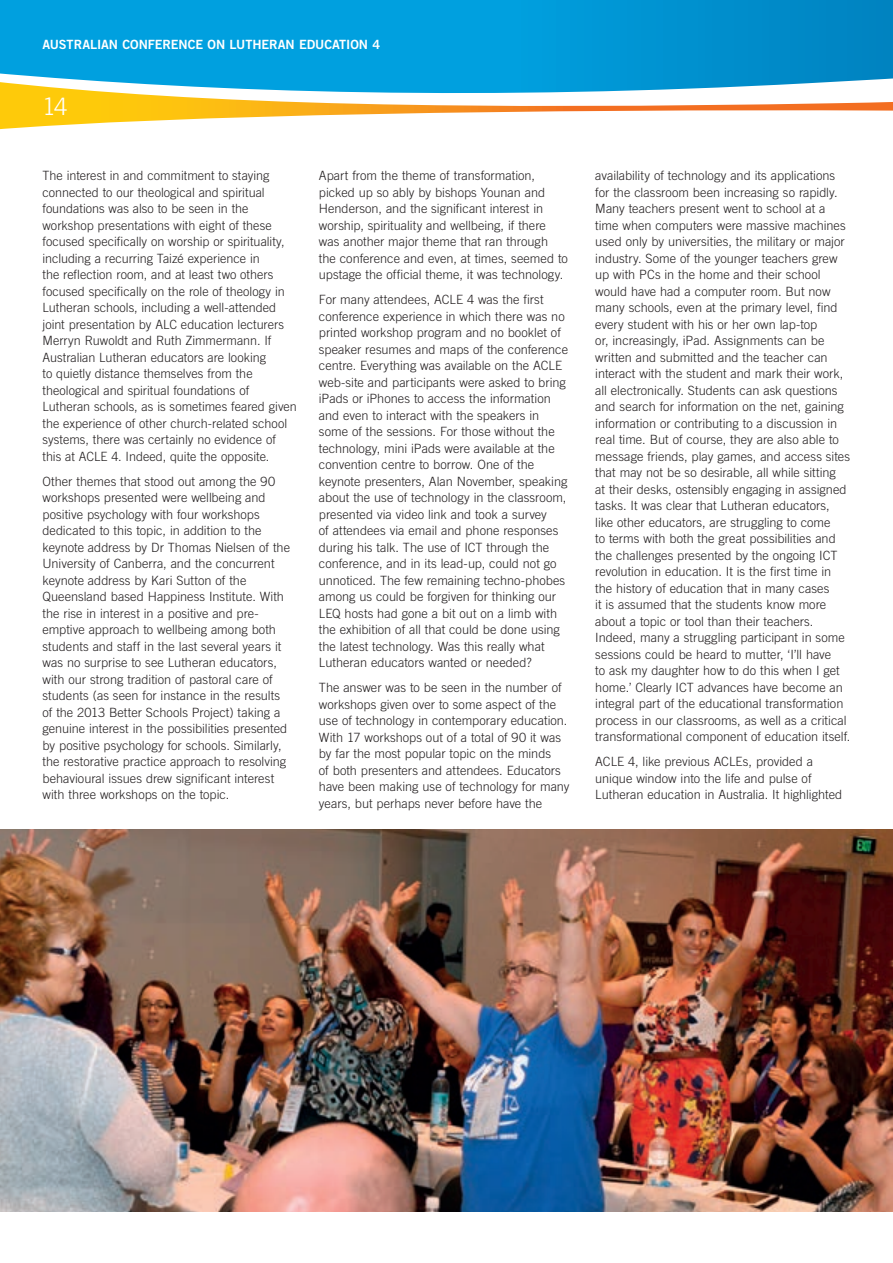
<style>
.page{position:relative;width:893px;height:1263px;background:#fff}
.page>*{position:absolute;margin:0;border:0;box-sizing:border-box;transform-origin:0 0}
.t1{font:300 24px "Trade Gothic";color:#fff}
.t2{font:300 12.75px/16.5px "Trade Gothic";color:#231f20}
.t3{font:12.75px "Trade Gothic Bold Two";letter-spacing:-.005em;color:#fff}
</style>
<div class="page">
<img style="left:0;top:829px;width:893px;height:383px">
<svg style="left:0;top:110px;width:893px;height:20px"></svg>
<svg style="left:0;top:0;width:893px;height:110px;background:#34a7cd"></svg>
<p class="t3" style="left:43px;top:36px;width:339px">AUSTRALIAN CONFERENCE ON LUTHERAN EDUCA TION 4</p>
<h1 class="t1" style="left:43px;top:92px;width:26px">14</h1>
<p class="t2" style="left:43px;top:167px;width:256px">The interest in and commitment to staying connected to our theological and spiritual foundations was also to be seen in the workshop presentations with eight of these focused specifically on worship or spirituality, including a recurring Taizé experience in<br>the reflection room, and at least two others focused specifically on the role of theology in Lutheran schools, including a well-attended joint presentation by ALC education lecturers Merryn Ruwoldt and Ruth Zimmermann. If Australian Lutheran educators are looking<br>to quietly distance themselves from the theological and spiritual foundations of Lutheran schools, as is sometimes feared given the experience of other church-related school systems, there was certainly no evidence of this at ACLE 4. Indeed, quite the opposite.</p>
<p class="t2" style="left:43px;top:473px;width:249px">Other themes that stood out among the 90 workshops presented were wellbeing and positive psychology with four workshops dedicated to this topic, in addition to the keynote address by Dr Thomas Nielsen of the University of Canberra, and the concurrent keynote address by Kari Sutton of the Queensland based Happiness Institute. With the rise in interest in a positive and pre&shy;emptive approach to wellbeing among both students and staff in the last several years it was no surprise to see Lutheran educators, with our strong tradition of pastoral care of students (as seen for instance in the results of the 2013 Better Schools Project) taking a genuine interest in the possibilities presented by positive psychology for schools. Similarly, the restorative practice approach to resolving behavioural issues drew significant interest with three workshops on the topic.</p>
<p class="t2" style="left:319px;top:167px;width:251px">Apart from the theme of transformation, picked up so ably by bishops Younan and Henderson, and the significant interest in worship, spirituality and wellbeing, if there was another major theme that ran through the conference and even, at times, seemed to upstage the official theme, it was technology.</p>
<p class="t2" style="left:319px;top:291px;width:251px">For many attendees, ACLE 4 was the first conference experience in which there was no printed workshop program and no booklet of speaker resumes and maps of the conference centre. Everything was available on the ACLE web-site and participants were asked to bring iPads or iPhones to access the information and even to interact with the speakers in some of the sessions. For those without the technology, mini iPads were available at the convention centre to borrow. One of the keynote presenters, Alan November, speaking about the use of technology in the classroom, presented via video link and took a survey<br>of attendees via email and phone responses during his talk. The use of ICT through the conference, and in its lead-up, could not go unnoticed. The few remaining techno-phobes among us could be forgiven for thinking our LEQ hosts had gone a bit out on a limb with the exhibition of all that could be done using the latest technology. Was this really what Lutheran educators wanted or needed?</p>
<p class="t2" style="left:319px;top:679px;width:252px">The answer was to be seen in the number of workshops given over to some aspect of the use of technology in contemporary education.<br>With 17 workshops out of a total of 90 it was by far the most popular topic on the minds<br>of both presenters and attendees. Educators have been making use of technology for many years, but perhaps never before have the</p>
<p class="t2" style="left:595px;top:167px;width:257px">availability of technology and its applications for the classroom been increasing so rapidly.<br>Many teachers present went to school at a time when computers were massive machines used only by universities, the military or major industry. Some of the younger teachers grew up with PCs in the home and their school would have had a computer room. But now many schools, even at the primary level, find every student with his or her own lap-top<br>or, increasingly, iPad. Assignments can be written and submitted and the teacher can interact with the student and mark their work, all electronically. Students can ask questions and search for information on the net, gaining information or contributing to a discussion in real time. But of course, they are also able to message friends, play games, and access sites that may not be so desirable, all while sitting<br>at their desks, ostensibly engaging in assigned tasks. It was clear that Lutheran educators, like other educators, are struggling to come<br>to terms with both the great possibilities and the challenges presented by the ongoing ICT revolution in education. It is the first time in the history of education that in many cases<br>it is assumed that the students know more about a topic or tool than their teachers.<br>Indeed, many a struggling participant in some sessions could be heard to mutter, ‘I’ll have<br>to ask my daughter how to do this when I get home.’ Clearly ICT advances have become an integral part of the educational transformation process in our classrooms, as well as a critical transformational component of education itself.</p>
<p class="t2" style="left:595px;top:753px;width:248px">ACLE 4, like previous ACLEs, provided a unique window into the life and pulse of<br>Lutheran education in Australia. It highlighted</p>
</div>
